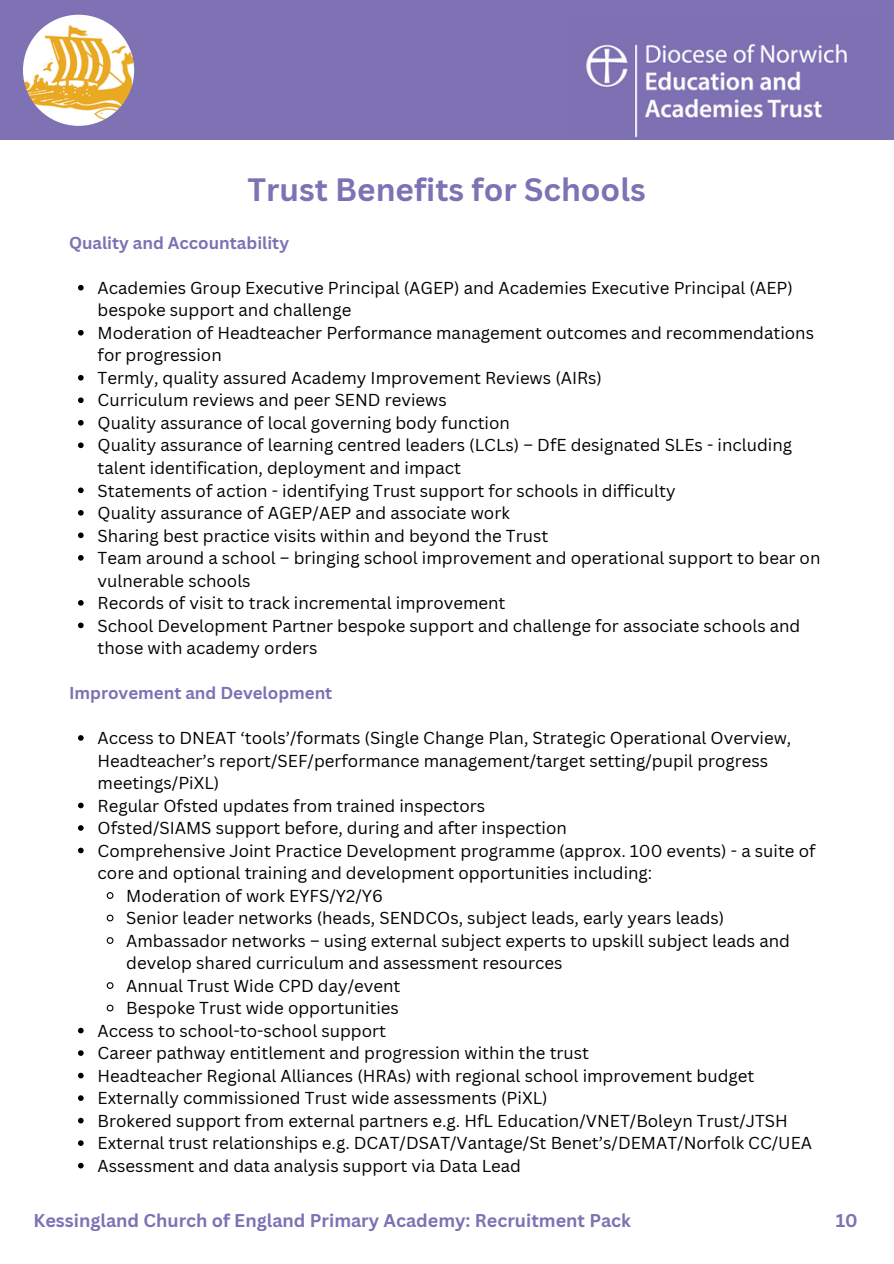
<style>
.page{position:relative;width:894px;height:1264px;background:#fff}
.page>*{position:absolute;margin:0;border:0;box-sizing:border-box;transform-origin:0 0}
.t1{font:700 31.5px "Canva Sans";color:#7e71b4}
.t2{font:700 18px "Canva Sans";color:#7e71b4}
.t3{font:16.8px/22.5px "Canva Sans";color:#000}
.t4{font:700 16.8px "Canva Sans";color:#7e71b4}
</style>
<div class="page">
<div style="left:0;top:0;width:893px;height:1263px;background:#7e71b4"></div>
<img style="left:586px;top:44px;width:261px;height:94px">
<div style="left:0;top:140px;width:893px;height:1123px;background:#fff"></div>
<svg style="left:78px;top:285px;width:6px;height:5px"></svg>
<svg style="left:78px;top:330px;width:6px;height:5px"></svg>
<svg style="left:78px;top:375px;width:6px;height:5px"></svg>
<svg style="left:78px;top:397px;width:6px;height:6px"></svg>
<svg style="left:78px;top:420px;width:6px;height:5px"></svg>
<svg style="left:78px;top:442px;width:6px;height:6px"></svg>
<svg style="left:78px;top:487px;width:6px;height:6px"></svg>
<svg style="left:78px;top:510px;width:6px;height:5px"></svg>
<svg style="left:78px;top:532px;width:6px;height:6px"></svg>
<svg style="left:78px;top:555px;width:6px;height:5px"></svg>
<svg style="left:78px;top:600px;width:6px;height:5px"></svg>
<svg style="left:78px;top:622px;width:6px;height:6px"></svg>
<svg style="left:78px;top:735px;width:6px;height:5px"></svg>
<svg style="left:78px;top:802px;width:6px;height:6px"></svg>
<svg style="left:78px;top:825px;width:6px;height:5px"></svg>
<svg style="left:78px;top:847px;width:6px;height:6px"></svg>
<svg style="left:106px;top:892px;width:8px;height:7px"></svg>
<svg style="left:106px;top:914px;width:8px;height:8px"></svg>
<svg style="left:106px;top:937px;width:8px;height:7px"></svg>
<svg style="left:106px;top:982px;width:8px;height:7px"></svg>
<svg style="left:106px;top:1004px;width:8px;height:8px"></svg>
<svg style="left:78px;top:1027px;width:6px;height:6px"></svg>
<svg style="left:78px;top:1050px;width:6px;height:5px"></svg>
<svg style="left:78px;top:1072px;width:6px;height:6px"></svg>
<svg style="left:78px;top:1095px;width:6px;height:5px"></svg>
<svg style="left:78px;top:1117px;width:6px;height:6px"></svg>
<svg style="left:78px;top:1140px;width:6px;height:5px"></svg>
<svg style="left:78px;top:1162px;width:6px;height:6px"></svg>
<img style="left:23px;top:15px;width:111px;height:111px;border-radius:50%">
<p class="t1" style="left:247px;top:167px;width:399px">Trust Benefits for Schools</p>
<h2 class="t4" style="left:69px;top:231px;width:221px">Quality and Accountability</h2>
<p class="t3" style="left:98px;top:276px;width:696px">Academies Group Executive Principal (AGEP) and Academies Executive Principal (AEP) bespoke support and challenge</p>
<p class="t3" style="left:98px;top:321px;width:717px">Moderation of Headteacher Performance management outcomes and recommendations for progression</p>
<p class="t3" style="left:98px;top:366px;width:506px">Termly, quality assured Academy Improvement Reviews (AIRs)</p>
<p class="t3" style="left:98px;top:388px;width:350px">Curriculum reviews and peer SEND reviews</p>
<p class="t3" style="left:98px;top:411px;width:413px">Quality assurance of local governing body function</p>
<p class="t3" style="left:98px;top:433px;width:695px">Quality assurance of learning centred leaders (LCLs) – DfE designated SLEs - including talent identification, deployment and impact</p>
<p class="t3" style="left:98px;top:478px;width:579px">Statements of action - identifying Trust support for schools in difficulty</p>
<p class="t3" style="left:98px;top:501px;width:413px">Quality assurance of AGEP/AEP and associate work</p>
<p class="t3" style="left:98px;top:523px;width:452px">Sharing best practice visits within and beyond the Trust</p>
<p class="t3" style="left:98px;top:546px;width:724px">Team around a school – bringing school improvement and operational support to bear on vulnerable schools</p>
<p class="t3" style="left:98px;top:591px;width:409px">Records of visit to track incremental improvement</p>
<p class="t3" style="left:98px;top:613px;width:704px">School Development Partner bespoke support and challenge for associate schools and those with academy orders</p>
<h2 class="t4" style="left:69px;top:681px;width:265px">Improvement and Development</h2>
<p class="t3" style="left:98px;top:726px;width:695px">Access to DNEAT ‘tools’/formats (Single Change Plan, Strategic Operational Overview,<br>Headteacher’s report/SEF/performance management/target setting/pupil progress meetings/PiXL)</p>
<p class="t3" style="left:98px;top:793px;width:389px">Regular Ofsted updates from trained inspectors</p>
<p class="t3" style="left:98px;top:816px;width:470px">Ofsted/SIAMS support before, during and after inspection</p>
<p class="t3" style="left:98px;top:838px;width:719px">Comprehensive Joint Practice Development programme (approx. 100 events) - a suite of core and optional training and development opportunities including:</p>
<p class="t3" style="left:126px;top:883px;width:258px">Moderation of work EYFS/Y2/Y6</p>
<p class="t3" style="left:126px;top:906px;width:599px">Senior leader networks (heads, SENDCOs, subject leads, early years leads)</p>
<p class="t3" style="left:126px;top:928px;width:665px">Ambassador networks – using external subject experts to upskill subject leads and develop shared curriculum and assessment resources</p>
<p class="t3" style="left:126px;top:973px;width:275px">Annual Trust Wide CPD day/event</p>
<p class="t3" style="left:126px;top:996px;width:274px">Bespoke Trust wide opportunities</p>
<p class="t3" style="left:98px;top:1018px;width:290px">Access to school-to-school support</p>
<p class="t3" style="left:98px;top:1041px;width:493px">Career pathway entitlement and progression within the trust</p>
<p class="t3" style="left:98px;top:1063px;width:658px">Headteacher Regional Alliances (HRAs) with regional school improvement budget</p>
<p class="t3" style="left:98px;top:1086px;width:451px">Externally commissioned Trust wide assessments (PiXL)</p>
<p class="t3" style="left:98px;top:1108px;width:691px">Brokered support from external partners e.g. HfL Education/VNET/Boleyn Trust/JTSH</p>
<p class="t3" style="left:98px;top:1131px;width:715px">External trust relationships e.g. DCAT/DSAT/Vantage/St Benet’s/DEMAT/Norfolk CC/UEA</p>
<p class="t3" style="left:98px;top:1153px;width:425px">Assessment and data analysis support via Data Lead</p>
<p class="t2" style="left:34px;top:1207px;width:598px">Kessingland Church of England Primary Academy: Recruitment Pack</p>
<h1 class="t2" style="left:835px;top:1208px;width:24px">10</h1>
</div>
